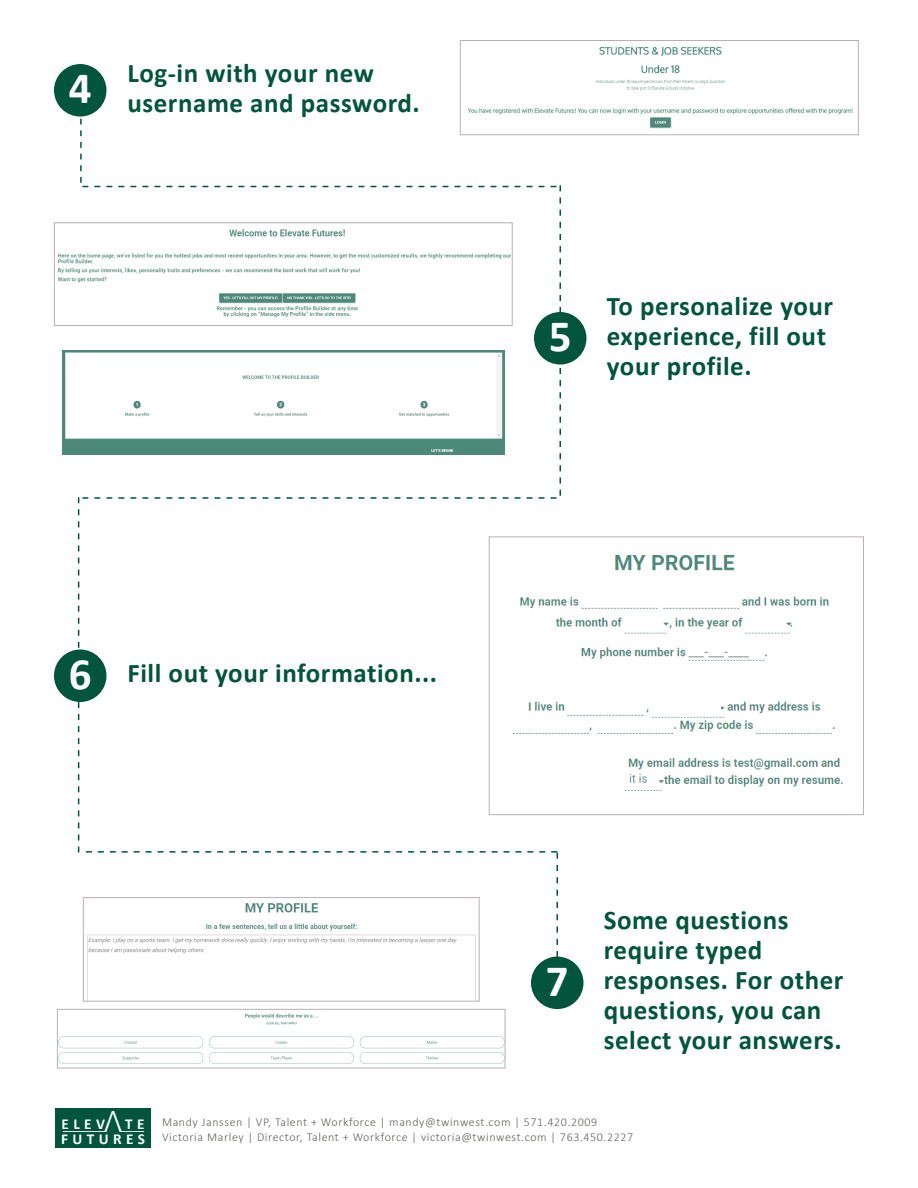
<style>
.page{position:relative;width:918px;height:1188px;background:#fff}
.page>*{position:absolute;margin:0;border:0;box-sizing:border-box;transform-origin:0 0}
.t1{font:700 45px "Calibri";color:#fff}
.t2{font:300 33.75px "Calibri";color:#fff}
.t3{font:700 27px/30px "Calibri";letter-spacing:.02em;color:#00553b}
.t4{font:700 15.15px "Calibri";letter-spacing:.29em;color:#fff}
.t5{font:300 12px "Calibri";letter-spacing:.05em;color:#60605b}
</style>
<div class="page">
<div style="left:54px;top:64px;width:52px;height:53px;background:#00553b;border-radius:50%"></div>
<img style="left:467px;top:46px;width:386px;height:83px">
<div style="left:460px;top:40px;width:399px;height:95px;border:1px solid #999190"></div>
<div style="left:534px;top:312px;width:52px;height:53px;background:#00553b;border-radius:50%"></div>
<img style="left:57px;top:253px;width:21px;height:29px">
<img style="left:63px;top:351px;width:15px;height:103px">
<div style="left:54px;top:650px;width:52px;height:52px;background:#00553b;border-radius:50%"></div>
<img style="left:561px;top:555px;width:283px;height:236px">
<div style="left:580px;top:597px;width:68px;height:10px;background:#fff"></div>
<div style="left:662px;top:597px;width:67px;height:10px;background:#fff"></div>
<div style="left:627px;top:613px;width:33px;height:19px;background:#fff"></div>
<div style="left:748px;top:613px;width:32px;height:19px;background:#fff"></div>
<div style="left:566px;top:698px;width:68px;height:15px;background:#fff"></div>
<div style="left:653px;top:698px;width:68px;height:15px;background:#fff"></div>
<div style="left:502px;top:720px;width:68px;height:11px;background:#fff"></div>
<div style="left:594px;top:720px;width:67px;height:11px;background:#fff"></div>
<div style="left:753px;top:718px;width:68px;height:11px;background:#fff"></div>
<div style="left:83px;top:897px;width:396px;height:105px;border:1px solid #999190"></div>
<img style="left:59px;top:1013px;width:444px;height:51px">
<div style="left:57px;top:1009px;width:448px;height:59px;border:1px solid #999190"></div>
<div style="left:531px;top:957px;width:53px;height:52px;background:#00553b;border-radius:50%"></div>
<svg style="left:78px;top:119px;width:483px;height:851px"></svg>
<div style="left:56px;top:1108px;width:95px;height:34px;background:#00553b"></div>
<hr style="left:121px;top:1131px;width:23px;height:2px;background:#fff">
<hr style="left:63px;top:1131px;width:43px;height:2px;background:#fff">
<div style="left:56px;top:1133px;width:95px;height:15px;background:#00553b"></div>
<p class="t1" style="left:69px;top:57px;width:24px">4</p>
<p class="t3" style="left:128px;top:57px;width:248px">Log-in with your new</p>
<p class="t3" style="left:128px;top:87px;width:294px">username and password.</p>
<p class="t1" style="left:549px;top:305px;width:24px">5</p>
<p class="t3" style="left:607px;top:290px;width:228px">To personalize your experience, fill out your profile.</p>
<p class="t1" style="left:69px;top:642px;width:24px">6</p>
<p class="t3" style="left:128px;top:658px;width:311px">Fill out your information...</p>
<p class="t1" style="left:546px;top:949px;width:24px">7</p>
<p class="t3" style="left:604px;top:905px;width:186px">Some questions</p>
<p class="t3" style="left:604px;top:935px;width:160px">require typed</p>
<p class="t3" style="left:604px;top:965px;width:241px">responses. For other questions, you can</p>
<p class="t3" style="left:604px;top:1025px;width:240px">select your answers.</p>
<p class="t2" style="left:122px;top:1143px;width:20px;rotate:-180deg">V</p>
<p class="t4" style="left:61px;top:1128px;width:85px">FUTURES</p>
<p class="t4" style="left:62px;top:1113px;width:45px">ELEV</p>
<p class="t4" style="left:125px;top:1113px;width:21px">T E</p>
<p class="t5" style="left:162px;top:1115px;width:437px">Mandy Janssen | VP, Talent + Workforce | mandy@twinwest.com | 571.420.2009</p>
<p class="t5" style="left:162px;top:1129px;width:473px">Victoria Marley | Director, Talent + Workforce | victoria@twinwest.com | 763.450.2227</p>
</div>
